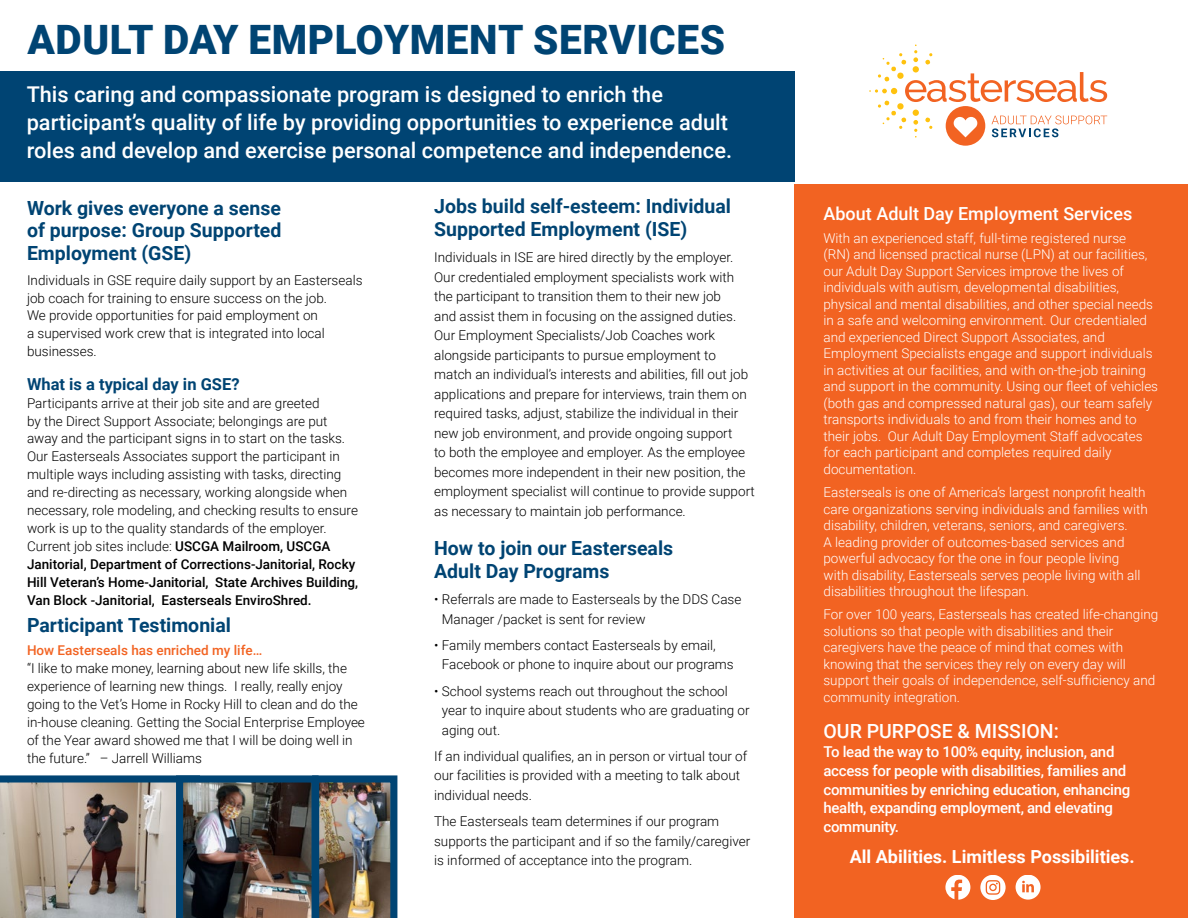
<style>
.page{position:relative;width:1188px;height:918px;background:#fff}
.page>*{position:absolute;margin:0;border:0;box-sizing:border-box;transform-origin:0 0}
.t1{font:900 40.5px "Roboto";letter-spacing:.015em;color:#004473}
.t2{font:500 21.75px/27.8px "Roboto";color:#fff}
.t3{font:700 19.5px/22.5px "Roboto";color:#004473}
.t4{font:500 19.5px "Roboto";color:#fff}
.t5{font:700 18px "Roboto";color:#fff}
.t6{font:500 18px "Roboto";color:#fff}
.t7{font:700 16.5px "Roboto";color:#004473}
.t8{font:500 15px/18.8px "Roboto";letter-spacing:-.02em;color:#fff}
.t9{font:300 13.5px/19.5px "Roboto";color:#000}
.t10{font:300 13.5px/16.5px "Roboto";color:#fff}
.t11{font:500 13.5px "Roboto";color:#f26322}
.s1{font-weight:500}
</style>
<div class="page">
<div style="left:0;top:71px;width:795px;height:111px;background:#004473"></div>
<img style="left:0;top:775px;width:397px;height:143px">
<div style="left:946px;top:106px;width:39px;height:40px;background:#f26322;border-radius:50%"></div>
<svg style="left:869px;top:45px;width:238px;height:93px"></svg>
<div style="left:795px;top:185px;width:393px;height:733px;background:#f26322"></div>
<svg style="left:945px;top:875px;width:25px;height:25px"></svg>
<svg style="left:980px;top:875px;width:26px;height:25px"></svg>
<svg style="left:1016px;top:875px;width:25px;height:25px"></svg>
<h1 class="t1" style="left:27px;top:12px;width:699px">ADULT DAY EMPLOYMENT SERVICES</h1>
<h2 class="t2" style="left:27px;top:80px;width:707px">This caring and compassionate program is designed to enrich the participant’s quality of life by providing opportunities to experience adult roles and develop and exercise personal competence and independence.</h2>
<h3 class="t3" style="left:27px;top:196px;width:256px;text-align:justify">Work gives everyone a sense of purpose: Group Supported Employment (GSE)</h3>
<p class="t9" style="left:27px;top:270px;width:337px;line-height:18px">Individuals in GSE require daily support by an Easterseals job coach for training to ensure success on the job.<br>We provide opportunities for paid employment on<br>a supervised work crew that is integrated into local businesses.</p>
<p class="t7" style="left:27px;top:372px;width:214px">What is a typical day in GSE?</p>
<p class="t9" style="left:27px;top:393px;width:333px;line-height:18px">Participants arrive at their job site and are greeted<br>by the Direct Support Associate; belongings are put away and the participant signs in to start on the tasks.<br>Our Easterseals Associates support the participant in multiple ways including assisting with tasks, directing and re-directing as necessary, working alongside when necessary, role modeling, and checking results to ensure work is up to the quality standards of the employer.<br>Current job sites include: <span class="s1">USCGA Mailroom, USCGA Janitorial, Department of Corrections-Janitorial, Rocky Hill Veteran’s Home-Janitorial, State Archives Building, Van Block -Janitorial, Easterseals EnviroShred.</span></p>
<h3 class="t3" style="left:27px;top:613px;width:206px">Participant Testimonial</h3>
<p class="t11" style="left:27px;top:641px;width:237px">How Easterseals has enriched my life…</p>
<p class="t9" style="left:27px;top:659px;width:339px;line-height:18px">“I like to make money, learning about new life skills, the experience of learning new things. I really, really enjoy going to the Vet’s Home in Rocky Hill to clean and do the in-house cleaning. Getting the Social Enterprise Employee of the Year award showed me that I will be doing well in the future.” – Jarrell Williams</p>
<h3 class="t3" style="left:434px;top:194px;width:298px">Jobs build self-esteem: Individual<br>Supported Employment (ISE)</h3>
<p class="t9" style="left:434px;top:247px;width:322px">Individuals in ISE are hired directly by the employer.<br>Our credentialed employment specialists work with the participant to transition them to their new job<br>and assist them in focusing on the assigned duties.<br>Our Employment Specialists/Job Coaches work alongside participants to pursue employment to match an individual’s interests and abilities, fill out job applications and prepare for interviews, train them on required tasks, adjust, stabilize the individual in their new job environment, and provide ongoing support<br>to both the employee and employer. As the employee becomes more independent in their new position, the employment specialist will continue to provide support as necessary to maintain job performance.</p>
<h3 class="t3" style="left:434px;top:536px;width:241px">How to join our Easterseals<br>Adult Day Programs</h3>
<p class="t9" style="left:442px;top:589px;width:301px;text-indent:-8px">• Referrals are made to Easterseals by the DDS Case<br>Manager /packet is sent for review</p>
<p class="t9" style="left:442px;top:635px;width:293px;text-indent:-8px">• Family members contact Easterseals by email,<br>Facebook or phone to inquire about our programs</p>
<p class="t9" style="left:442px;top:681px;width:309px;text-indent:-8px">• School systems reach out throughout the school year to inquire about students who are graduating or aging out.</p>
<p class="t9" style="left:434px;top:746px;width:315px">If an individual qualifies, an in person or virtual tour of our facilities is provided with a meeting to talk about individual needs.</p>
<p class="t9" style="left:434px;top:811px;width:318px">The Easterseals team determines if our program supports the participant and if so the family/caregiver is informed of acceptance into the program.</p>
<h3 class="t6" style="left:824px;top:201px;width:310px">About Adult Day Employment Services</h3>
<p class="t10" style="left:824px;top:229px;width:336px">With an experienced staff, full-time registered nurse<br>(RN) and licensed practical nurse (LPN) at our facilities, our Adult Day Support Services improve the lives of individuals with autism, developmental disabilities, physical and mental disabilities, and other special needs in a safe and welcoming environment. Our credentialed and experienced Direct Support Associates, and Employment Specialists engage and support individuals in activities at our facilities, and with on-the-job training and support in the community. Using our fleet of vehicles (both gas and compressed natural gas), our team safely transports individuals to and from their homes and to their jobs. Our Adult Day Employment Staff advocates for each participant and completes required daily documentation.</p>
<p class="t10" style="left:824px;top:484px;width:326px">Easterseals is one of America’s largest nonprofit health care organizations serving individuals and families with disability, children, veterans, seniors, and caregivers.<br>A leading provider of outcomes-based services and powerful advocacy for the one in four people living<br>with disability, Easterseals serves people living with all disabilities throughout the lifespan.</p>
<p class="t10" style="left:824px;top:606px;width:336px">For over 100 years, Easterseals has created life-changing solutions so that people with disabilities and their caregivers have the peace of mind that comes with knowing that the services they rely on every day will support their goals of independence, self-sufficiency and community integration.</p>
<h3 class="t4" style="left:824px;top:718px;width:237px">OUR PURPOSE &amp; MISSION:</h3>
<p class="t8" style="left:824px;top:742px;width:308px">To lead the way to 100% equity, inclusion, and access for people with disabilities, families and communities by enriching education, enhancing health, expanding employment, and elevating community.</p>
<h3 class="t5" style="left:850px;top:844px;width:287px">All Abilities. Limitless Possibilities.</h3>
</div>
